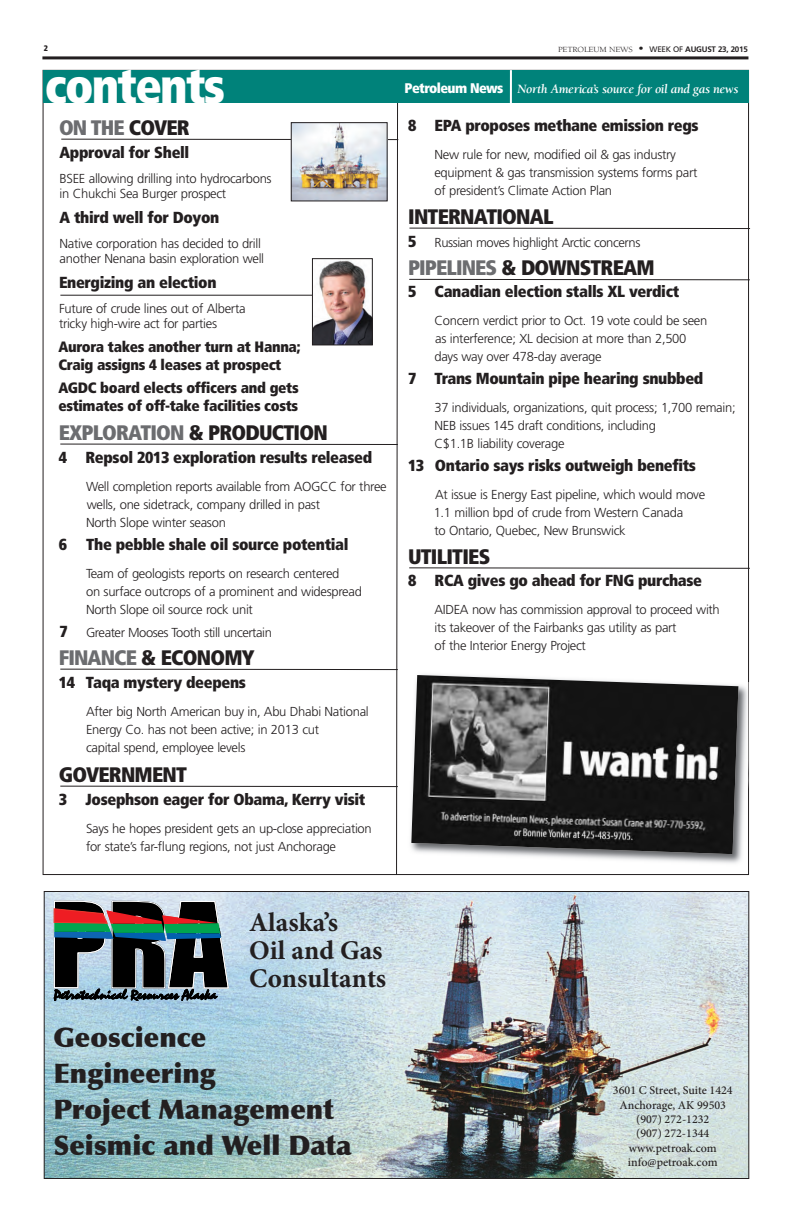
<style>
.page{position:relative;width:792px;height:1224px;background:#fff}
.page>*{position:absolute;margin:0;border:0;box-sizing:border-box;transform-origin:0 0}
.t1{font:900 condensed 49px "Frutiger";letter-spacing:-.04em;color:#fff}
.t2{font:900 27px/36px "Optima";color:#231f20}
.t3{font:700 27px/28px "Minion Pro";color:#231f20}
.t4{font:900 condensed 21px "Frutiger";letter-spacing:-.04em;color:#231f20}
.t5{font:900 condensed 21px "Frutiger";letter-spacing:-.04em;color:#6c6d70}
.t6{font:900 condensed 16px "Frutiger";letter-spacing:-.02em;color:#231f20}
.t7{font:900 condensed 15px/18px "Frutiger";letter-spacing:-.02em;color:#231f20}
.t8{font:300 13px/18px "Frutiger";letter-spacing:-.025em;color:#231f20}
.t9{font:italic 700 13px "Berkeley";letter-spacing:-.03em;color:#fff}
.t10{font:500 12px/14.4px "Minion Pro";color:#231f20;text-align:center}
.t11{font:8.1px "Berkeley";letter-spacing:-.015em;color:#231f20;scale:1.11 1}
.t12{font:900 condensed 8px "Frutiger";color:#231f20}
.s1{font-size:12px}
.s2{font-family:"Frutiger";font-size:8px}
.s3{font-family:"Frutiger";font-weight:700;font-size:8px}
.s4{font-family:"Frutiger";font-weight:900;font-style:normal;font-stretch:condensed;font-size:14px}
.s5{color:#231f20}
.s6{font-weight:900;font-stretch:condensed;font-size:16px}
.s7{color:#6c6d70}
</style>
<div class="page">
<hr style="left:42px;top:56px;width:706px;height:3px;background:#231f20">
<div style="left:43px;top:71px;width:706px;height:32px;background:#00827a"></div>
<hr style="left:510px;top:70px;width:2px;height:37px;background:#fff">
<svg style="left:409px;top:278px;width:341px;height:3px"></svg>
<svg style="left:409px;top:227px;width:342px;height:3px"></svg>
<svg style="left:409px;top:567px;width:341px;height:2px"></svg>
<img style="left:46px;top:893px;width:701px;height:284px">
<svg style="left:54px;top:103px;width:345px;height:898px"></svg>
<svg style="left:60px;top:122px;width:328px;height:174px"></svg>
<img style="left:314px;top:260px;width:57px;height:83px">
<div style="left:312px;top:258px;width:61px;height:87px;border:1px solid #231f20"></div>
<img style="left:410px;top:674px;width:338px;height:190px">
<img style="left:748px;top:682px;width:1px;height:99px">
<img style="left:411px;top:675px;width:327px;height:179px">
<p class="t12" style="left:44px;top:44px;width:6px">2</p>
<p class="t11" style="left:558px;top:46px;width:172px">PETROLEUM NEWS <span class="s1">•</span> <span class="s2">WEEK OF</span> <span class="s3">AUGUST 23, 2015</span></p>
<h1 class="t1" style="left:45px;top:56px;width:182px">contents</h1>
<p class="t9" style="left:405px;top:82px;width:335px"><span class="s4">Petroleum News</span> North America’s source for oil and gas news</p>
<h3 class="t5" style="left:59px;top:115px;width:132px">ON THE <span class="s5">COVER</span></h3>
<p class="t6" style="left:60px;top:142px;width:131px">Approval for Shell</p>
<p class="t8" style="left:60px;top:172px;width:214px;line-height:15px">BSEE allowing drilling into hydrocarbons in Chukchi Sea Burger prospect</p>
<p class="t6" style="left:60px;top:208px;width:161px">A third well for Doyon</p>
<p class="t8" style="left:60px;top:237px;width:206px;line-height:15px">Native corporation has decided to drill another Nenana basin exploration well</p>
<p class="t6" style="left:59px;top:272px;width:159px">Energizing an election</p>
<p class="t8" style="left:59px;top:302px;width:188px;line-height:15px">Future of crude lines out of Alberta tricky high-wire act for parties</p>
<p class="t7" style="left:58px;top:338px;width:244px">Aurora takes another turn at Hanna;<br>Craig assigns 4 leases at prospect</p>
<p class="t7" style="left:58px;top:379px;width:242px">AGDC board elects officers and gets estimates of off-take facilities costs</p>
<h3 class="t5" style="left:59px;top:420px;width:271px">EXPLORATION <span class="s5">&amp; PRODUCTION</span></h3>
<p class="t6" style="left:59px;top:448px;width:315px">4 Repsol 2013 exploration results released</p>
<p class="t8" style="left:86px;top:478px;width:302px">Well completion reports available from AOGCC for three wells, one sidetrack, company drilled in past<br>North Slope winter season</p>
<p class="t6" style="left:59px;top:535px;width:291px">6 The pebble shale oil source potential</p>
<p class="t8" style="left:86px;top:566px;width:277px">Team of geologists reports on research centered<br>on surface outcrops of a prominent and widespread<br>North Slope oil source rock unit</p>
<p class="t8" style="left:59px;top:624px;width:214px"><span class="s6">7</span> Greater Mooses Tooth still uncertain</p>
<h3 class="t4" style="left:59px;top:645px;width:197px"><span class="s7">FINANCE</span> &amp; ECONOMY</h3>
<p class="t6" style="left:59px;top:673px;width:189px">14 Taqa mystery deepens</p>
<p class="t8" style="left:86px;top:703px;width:284px">After big North American buy in, Abu Dhabi National<br>Energy Co. has not been active; in 2013 cut<br>capital spend, employee levels</p>
<h3 class="t4" style="left:59px;top:762px;width:130px">GOVERNMENT</h3>
<p class="t6" style="left:59px;top:790px;width:308px">3 Josephson eager for Obama, Kerry visit</p>
<p class="t8" style="left:86px;top:820px;width:287px">Says he hopes president gets an up-close appreciation for state’s far-flung regions, not just Anchorage</p>
<p class="t6" style="left:408px;top:116px;width:292px">8 EPA proposes methane emission regs</p>
<p class="t8" style="left:434px;top:147px;width:265px">New rule for new, modified oil &amp; gas industry equipment &amp; gas transmission systems forms part of president’s Climate Action Plan</p>
<h3 class="t4" style="left:408px;top:204px;width:147px">INTERNATIONAL</h3>
<p class="t8" style="left:408px;top:235px;width:234px"><span class="s6">5</span> Russian moves highlight Arctic concerns</p>
<h3 class="t4" style="left:408px;top:255px;width:248px"><span class="s7">PIPELINES</span> &amp; DOWNSTREAM</h3>
<p class="t6" style="left:408px;top:282px;width:273px">5 Canadian election stalls XL verdict</p>
<p class="t8" style="left:434px;top:313px;width:274px">Concern verdict prior to Oct. 19 vote could be seen as interference; XL decision at more than 2,500 days way over 478-day average</p>
<p class="t6" style="left:408px;top:369px;width:297px">7 Trans Mountain pipe hearing snubbed</p>
<p class="t8" style="left:434px;top:400px;width:303px">37 individuals, organizations, quit process; 1,700 remain;<br>NEB issues 145 draft conditions, including<br>C$1.1B liability coverage</p>
<p class="t6" style="left:408px;top:455px;width:290px">13 Ontario says risks outweigh benefits</p>
<p class="t8" style="left:434px;top:486px;width:273px">At issue is Energy East pipeline, which would move<br>1.1 million bpd of crude from Western Canada<br>to Ontario, Quebec, New Brunswick</p>
<h3 class="t4" style="left:408px;top:543px;width:84px">UTILITIES</h3>
<p class="t6" style="left:408px;top:570px;width:296px">8 RCA gives go ahead for FNG purchase</p>
<p class="t8" style="left:434px;top:601px;width:287px">AIDEA now has commission approval to proceed with its takeover of the Fairbanks gas utility as part<br>of the Interior Energy Project</p>
<h2 class="t3" style="left:249px;top:908px;width:138px">Alaska’s<br>Oil and Gas<br>Consultants</h2>
<h2 class="t2" style="left:53px;top:1023px;width:300px">Geoscience<br>Engineering<br>Project Management<br>Seismic and Well Data</h2>
<p class="t10" style="left:613px;top:1083px;width:121px">3601 C Street, Suite 1424<br>Anchorage, AK 99503 (907) 272-1232<br>(907) 272-1344 www.petroak.com info@petroak.com</p>
</div>
